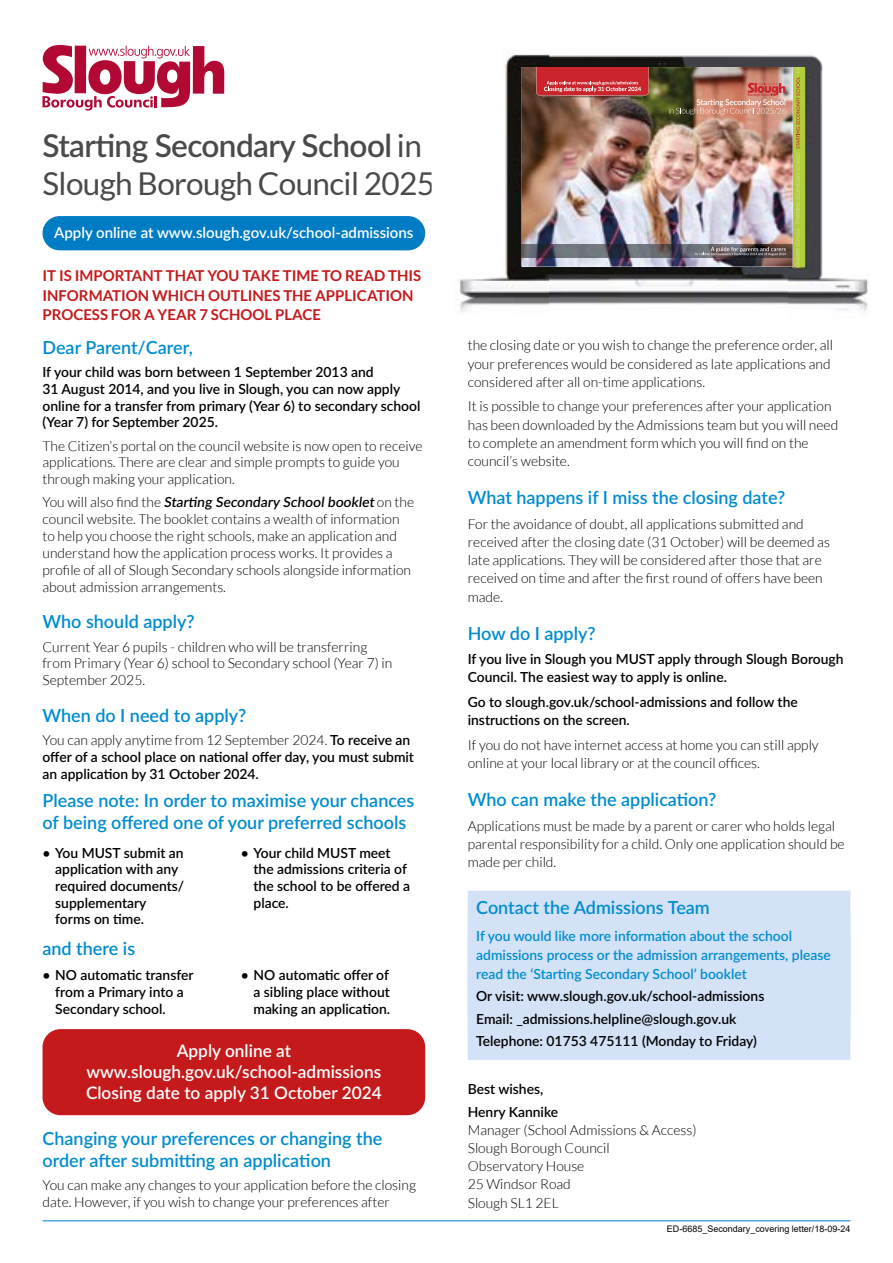
<style>
.page{position:relative;width:893px;height:1263px;background:#fff}
.page>*{position:absolute;margin:0;border:0;box-sizing:border-box;transform-origin:0 0}
.t1{font:31.5px/37.8px "Lato";letter-spacing:-.02em;color:#4a4a49}
.t2{font:600 18px/21.8px "Lato";color:#008ccf}
.t3{font:600 17.25px/20.7px "Lato";color:#fff;text-align:center}
.t4{font:700 15px/19.4px "Lato";color:#c51a1b}
.t5{font:600 15px "Lato";color:#fff}
.t6{font:300 13.8px/18.1px "Lato";color:#000}
.t7{font:600 13.8px/16.6px "Lato";color:#000}
.t8{font:600 13.8px/18.8px "Lato";color:#008ccf}
.t9{font:9px "Arial";color:#000}
.s1{font-weight:600}
.s2{font-weight:300}
</style>
<div class="page">
<svg style="left:43px;top:45px;width:181px;height:66px"></svg>
<div style="left:43px;top:216px;width:382px;height:34px;background:#007cc5;border-radius:17px"></div>
<hr style="left:43px;top:1220px;width:807px;height:1px;background:#007cc5">
<div style="left:468px;top:891px;width:382px;height:124px;background:#d3e2f6"></div>
<div style="left:468px;top:935px;width:382px;height:125px;background:#d3e2f6"></div>
<div style="left:43px;top:1029px;width:382px;height:86px;background:#c51a1b;border-radius:18px"></div>
<img style="left:459px;top:54px;width:90px;height:258px">
<img style="left:549px;top:55px;width:274px;height:15px">
<img style="left:787px;top:70px;width:82px;height:241px">
<img style="left:549px;top:267px;width:238px;height:37px">
<img style="left:521px;top:67px;width:272px;height:200px">
<img style="left:522px;top:245px;width:271px;height:13px">
<svg style="left:694px;top:247px;width:92px;height:9px"></svg>
<img style="left:543px;top:96px;width:99px;height:11px">
<svg style="left:793px;top:67px;width:11px;height:200px;background:#b4c740"></svg>
<svg style="left:669px;top:83px;width:117px;height:32px;background:#af7864"></svg>
<svg style="left:536px;top:67px;width:113px;height:29px;background:#ce3d43"></svg>
<p class="t1" style="left:43px;top:127px;width:440px"><span class="s1">Starting Secondary School</span> in<br>Slough Borough Council 2025/26</p>
<p class="t5" style="left:54px;top:222px;width:361px">Apply online at www.slough.gov.uk/school-admissions</p>
<p class="t4" style="left:43px;top:266px;width:380px">IT IS IMPORTANT THAT YOU TAKE TIME TO READ THIS<br>INFORMATION WHICH OUTLINES THE APPLICATION<br>PROCESS FOR A YEAR 7 SCHOOL PLACE</p>
<p class="t2" style="left:43px;top:335px;width:152px">Dear Parent/Carer,</p>
<p class="t7" style="left:43px;top:363px;width:379px">If your child was born between 1 September 2013 and<br>31 August 2014, and you live in Slough, you can now apply online for a transfer from primary (Year 6) to secondary school (Year 7) for September 2025.</p>
<p class="t6" style="left:43px;top:437px;width:381px;line-height:16.8px">The Citizen’s portal on the council website is now open to receive applications. There are clear and simple prompts to guide you through making your application.</p>
<p class="t6" style="left:43px;top:494px;width:373px;line-height:16.8px">Yo u w i l l a l s o fi n d t h e <span class="s1">Starting Secondary School booklet</span> o n t h e council website. The booklet contains a wealth of information to help you choose the right schools, make an application and understand how the application process works. It provides a profile of all of Slough Secondary schools alongside information about admission arrangements.</p>
<p class="t2" style="left:43px;top:610px;width:154px">Who should apply?</p>
<p class="t6" style="left:43px;top:638px;width:351px;line-height:16.8px">Current Year 6 pupils - children who will be transferring from Primary (Year 6) school to Secondary school (Year 7) in<br>September 2025.</p>
<p class="t2" style="left:43px;top:704px;width:205px">When do I need to apply?</p>
<p class="t7" style="left:43px;top:731px;width:373px"><span class="s2">You can apply anytime from 12 September 2024.</span> To receive an offer of a school place on national offer day, you must submit an application by 31 October 2024.</p>
<p class="t2" style="left:43px;top:789px;width:373px">Please note: In order to maximise your chances of being offered one of your preferred schools</p>
<p class="t7" style="left:55px;top:844px;width:131px;text-indent:-13px">• You MUST submit an application with any required documents/ supplementary forms on time.</p>
<p class="t7" style="left:253px;top:844px;width:158px;text-indent:-13px">• Your child MUST meet the admissions criteria of the school to be offered a place.</p>
<p class="t2" style="left:43px;top:937px;width:94px">and there is</p>
<p class="t7" style="left:55px;top:966px;width:140px;text-indent:-13px">• NO automatic transfer from a Primary into a<br>Secondary school.</p>
<p class="t7" style="left:253px;top:966px;width:138px;text-align:justify;text-indent:-13px">• NO automatic offer of a sibling place without making an application.</p>
<p class="t3" style="left:86px;top:1040px;width:297px">Apply online at www.slough.gov.uk/school-admissions<br>Closing date to apply 31 October 2024</p>
<p class="t2" style="left:43px;top:1126px;width:341px">Changing your preferences or changing the order after submitting an application</p>
<p class="t6" style="left:43px;top:1176px;width:375px;line-height:16.8px">You can make any changes to your application before the closing date. However, if you wish to change your preferences after</p>
<p class="t6" style="left:468px;top:336px;width:367px">the closing date or you wish to change the preference order, all your preferences would be considered as late applications and considered after all on-time applications.</p>
<p class="t6" style="left:468px;top:397px;width:372px">It is possible to change your preferences after your application has been downloaded by the Admissions team but you will need to complete an amendment form which you will find on the council’s website.</p>
<p class="t2" style="left:468px;top:486px;width:319px">What happens if I miss the closing date?</p>
<p class="t6" style="left:468px;top:515px;width:364px">For the avoidance of doubt, all applications submitted and received after the closing date (31 October) will be deemed as late applications. They will be considered after those that are received on time and after the first round of offers have been made.</p>
<p class="t2" style="left:468px;top:621px;width:129px">How do I apply?</p>
<p class="t7" style="left:468px;top:649px;width:377px;line-height:18.1px">If you live in Slough you MUST apply through Slough Borough<br>Council. The easiest way to apply is online.</p>
<p class="t7" style="left:468px;top:692px;width:332px;line-height:18.1px">Go to slough.gov.uk/school-admissions and follow the instructions on the screen.</p>
<p class="t6" style="left:468px;top:736px;width:352px">If you do not have internet access at home you can still apply online at your local library or at the council offices.</p>
<p class="t2" style="left:468px;top:788px;width:250px">Who can make the application?</p>
<p class="t6" style="left:468px;top:817px;width:378px">Applications must be made by a parent or carer who holds legal parental responsibility for a child. Only one application should be made per child.</p>
<p class="t2" style="left:476px;top:895px;width:235px">Contact the Admissions Team</p>
<p class="t8" style="left:476px;top:926px;width:356px">If you would like more information about the school admissions process or the admission arrangements, please read the ‘Starting Secondary School’ booklet</p>
<p class="t7" style="left:476px;top:987px;width:290px">Or visit: www.slough.gov.uk/school-admissions</p>
<p class="t7" style="left:476px;top:1010px;width:262px">Email: _admissions.helpline@slough.gov.uk</p>
<p class="t7" style="left:476px;top:1032px;width:282px">Telephone: 01753 475111 (Monday to Friday)</p>
<p class="t7" style="left:468px;top:1080px;width:77px">Best wishes,</p>
<p class="t6" style="left:468px;top:1102px;width:230px"><span class="s1">Henry Kannike<br></span>Manager (School Admissions &amp; Access)<br>Slough Borough Council<br>Observatory House<br>25 Windsor Road<br>Slough SL1 2EL</p>
<p class="t9" style="left:667px;top:1222px;width:185px">ED-6685_Secondary_covering letter/18-09-24</p>
</div>
